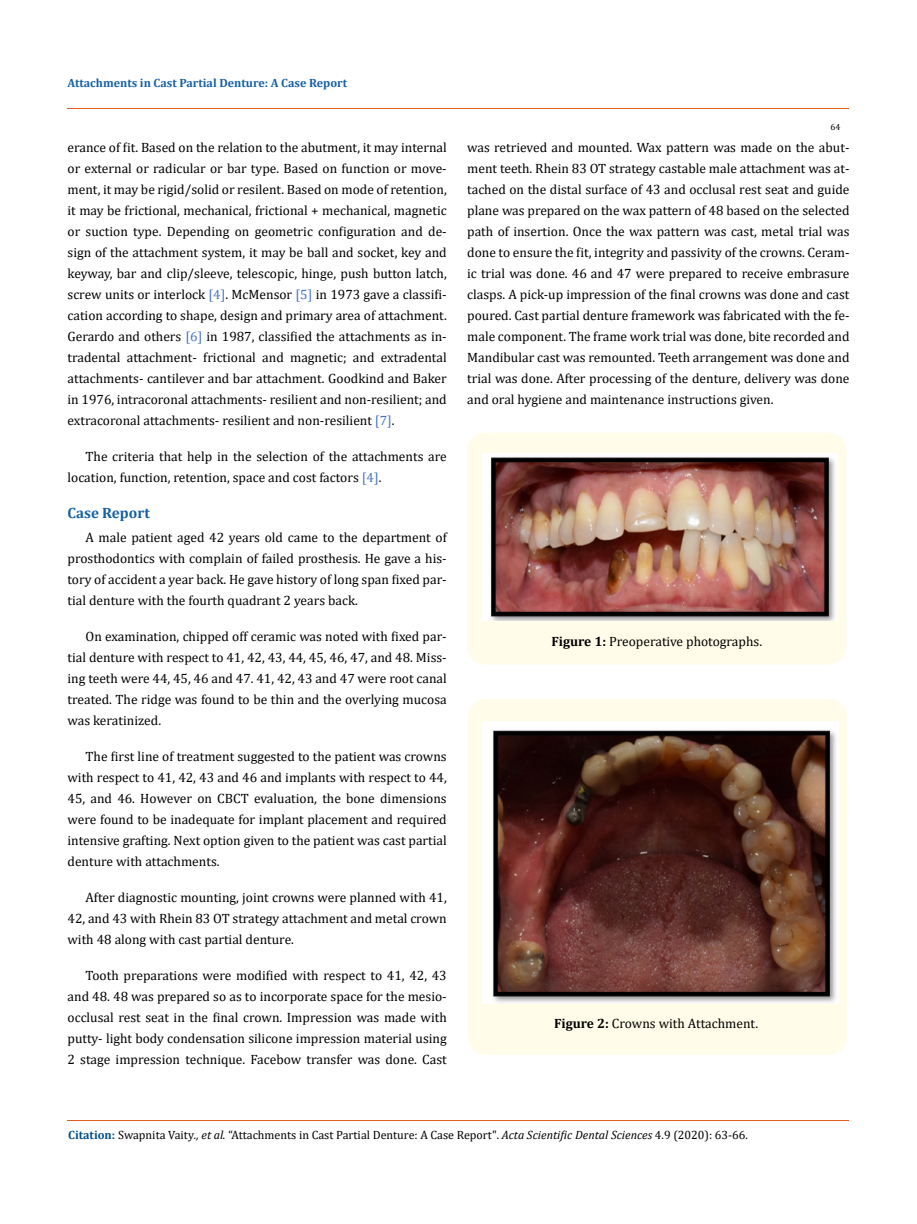
<style>
.page{position:relative;width:917px;height:1224px;background:#fff}
.page>*{position:absolute;margin:0;border:0;box-sizing:border-box;transform-origin:0 0}
.t1{font:700 15px "Cambria";color:#1560a6}
.t2{font:13.5px/21px "Cambria";color:#000;text-align:justify}
.t3{font:12px "Cambria";color:#000}
.t4{font:700 12px "Cambria";color:#1560a6}
.t5{font:9px "Cambria";color:#000}
.s1{color:#4472c4}
.s2{font-weight:700}
.s3{font-weight:700;color:#035089}
.s4{font-style:italic}
</style>
<div class="page">
<hr style="left:67px;top:109px;width:782px;height:1px;background:#e05d1a">
<hr style="left:67px;top:1120px;width:781px;height:1px;background:#e05d1a">
<div style="left:467px;top:433px;width:379px;height:232px;background:#fffde9;border-radius:18px"></div>
<img style="left:482px;top:454px;width:355px;height:166px">
<div style="left:468px;top:699px;width:379px;height:356px;background:#fffde9;border-radius:18px"></div>
<img style="left:482px;top:721px;width:356px;height:283px">
<p class="t4" style="left:68px;top:75px;width:281px">Attachments in Cast Partial Denture: A Case Report</p>
<p class="t2" style="left:68px;top:136px;width:381px">erance of fit. Based on the relation to the abutment, it may internal or external or radicular or bar type. Based on function or move&shy;ment, it may be rigid/solid or resilent. Based on mode of retention, it may be frictional, mechanical, frictional + mechanical, magnetic or suction type. Depending on geometric configuration and de&shy;sign of the attachment system, it may be ball and socket, key and keyway, bar and clip/sleeve, telescopic, hinge, push button latch, screw units or interlock <span class="s1">[4]</span>. McMensor <span class="s1">[5]</span> in 1973 gave a classifi&shy;cation according to shape, design and primary area of attachment.<br>Gerardo and others <span class="s1">[6]</span> in 1987, classified the attachments as in&shy;tradental attachment- frictional and magnetic; and extradental attachments- cantilever and bar attachment. Goodkind and Baker in 1976, intracoronal attachments- resilient and non-resilient; and extracoronal attachments- resilient and non-resilient <span class="s1">[7]</span>.</p>
<p class="t2" style="left:68px;top:445px;width:381px;text-indent:18px">The criteria that help in the selection of the attachments are location, function, retention, space and cost factors <span class="s1">[4]</span>.</p>
<p class="t1" style="left:68px;top:502px;width:84px">Case Report</p>
<p class="t2" style="left:68px;top:526px;width:381px;text-indent:18px">A male patient aged 42 years old came to the department of prosthodontics with complain of failed prosthesis. He gave a his&shy;tory of accident a year back. He gave history of long span fixed par&shy;tial denture with the fourth quadrant 2 years back.</p>
<p class="t2" style="left:68px;top:625px;width:381px;text-indent:18px">On examination, chipped off ceramic was noted with fixed par&shy;tial denture with respect to 41, 42, 43, 44, 45, 46, 47, and 48. Miss&shy;ing teeth were 44, 45, 46 and 47. 41, 42, 43 and 47 were root canal treated. The ridge was found to be thin and the overlying mucosa was keratinized.</p>
<p class="t2" style="left:68px;top:745px;width:381px;text-indent:18px">The first line of treatment suggested to the patient was crowns with respect to 41, 42, 43 and 46 and implants with respect to 44, 45, and 46. However on CBCT evaluation, the bone dimensions were found to be inadequate for implant placement and required intensive grafting. Next option given to the patient was cast partial denture with attachments.</p>
<p class="t2" style="left:68px;top:886px;width:381px;text-indent:18px">After diagnostic mounting, joint crowns were planned with 41, 42, and 43 with Rhein 83 OT strategy attachment and metal crown with 48 along with cast partial denture.</p>
<p class="t2" style="left:68px;top:964px;width:381px;text-indent:18px">Tooth preparations were modified with respect to 41, 42, 43 and 48. 48 was prepared so as to incorporate space for the mesio&shy;occlusal rest seat in the final crown. Impression was made with putty- light body condensation silicone impression material using 2 stage impression technique. Facebow transfer was done. Cast</p>
<p class="t5" style="left:830px;top:122px;width:11px">64</p>
<p class="t2" style="left:467px;top:136px;width:384px">was retrieved and mounted. Wax pattern was made on the abut&shy;ment teeth. Rhein 83 OT strategy castable male attachment was at&shy;tached on the distal surface of 43 and occlusal rest seat and guide plane was prepared on the wax pattern of 48 based on the selected path of insertion. Once the wax pattern was cast, metal trial was done to ensure the fit, integrity and passivity of the crowns. Ceram&shy;ic trial was done. 46 and 47 were prepared to receive embrasure clasps. A pick-up impression of the final crowns was done and cast poured. Cast partial denture framework was fabricated with the fe&shy;male component. The frame work trial was done, bite recorded and Mandibular cast was remounted. Teeth arrangement was done and trial was done. After processing of the denture, delivery was done and oral hygiene and maintenance instructions given.</p>
<p class="t2" style="left:551px;top:631px;width:212px"><span class="s2">Figure 1:</span> Preoperative photographs.</p>
<p class="t2" style="left:554px;top:1013px;width:205px"><span class="s2">Figure 2:</span> Crowns with Attachment.</p>
<p class="t3" style="left:68px;top:1128px;width:681px"><span class="s3">Citation:</span> Swapnita Vaity<span class="s4">., et al.</span> “Attachments in Cast Partial Denture: A Case Report". <span class="s4">Acta Scientific Dental Sciences</span> 4.9 (2020): 63-66.</p>
</div>
